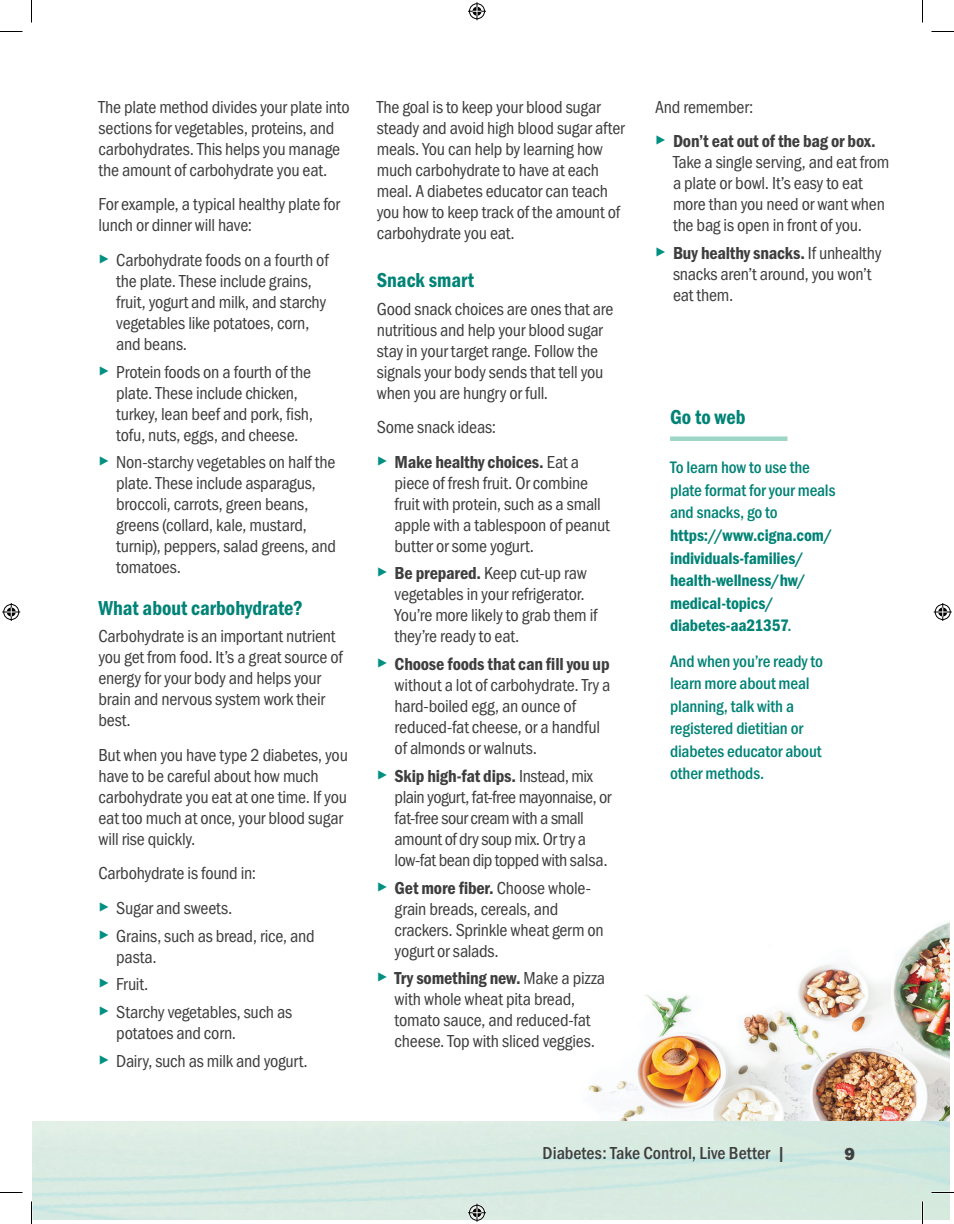
<style>
.page{position:relative;width:954px;height:1224px;background:#fff}
.page>*{position:absolute;margin:0;border:0;box-sizing:border-box;transform-origin:0 0}
.h3_-_Subhead_-_Body{font:21px "Franklin Gothic URW Con Dem";color:#008376}
.Sidebar_-_Subhead_h4{font:21px "Franklin Gothic URW Con Dem";color:#008376}
.Body{font:18px/21px "Franklin Gothic URW Cond";letter-spacing:-.015em;color:#3e3e3f}
.t1{font:500 18px "Franklin Gothic URW Cond";color:#3e3e3f}
.t2{font:18px "Franklin Gothic URW Hea";color:#3e3e3f}
.Sidebar_-_Body{font:500 17.25px/22.5px "Franklin Gothic URW Cond";letter-spacing:-.01em;color:#008376}
.Sidebar_-_Body-2{font:17.25px/22.5px "Franklin Gothic URW Con Dem";letter-spacing:-.01em;color:#008376}
.s1{font-family:"Franklin Gothic URW Hea";font-size:21px;color:#009082}
.s2{font-family:"Franklin Gothic URW Con Dem"}
.s3{font-family:"Franklin Gothic URW Cond";font-weight:500}
</style>
<div class="page">
<img style="left:588px;top:922px;width:362px;height:199px">
<div style="left:670px;top:436px;width:117px;height:5px;background:#9ed6c5"></div>
<svg style="left:0;top:31px;width:22px;height:1px"></svg>
<svg style="left:932px;top:31px;width:22px;height:1px"></svg>
<svg style="left:0;top:1192px;width:22px;height:1px"></svg>
<svg style="left:932px;top:1192px;width:22px;height:1px"></svg>
<svg style="left:31px;top:0;width:1px;height:22px"></svg>
<svg style="left:31px;top:1202px;width:1px;height:22px"></svg>
<svg style="left:922px;top:0;width:1px;height:22px"></svg>
<svg style="left:922px;top:1202px;width:1px;height:22px"></svg>
<svg style="left:468px;top:2px;width:18px;height:18px"></svg>
<svg style="left:468px;top:1204px;width:18px;height:18px"></svg>
<svg style="left:2px;top:603px;width:18px;height:18px"></svg>
<svg style="left:934px;top:603px;width:18px;height:18px"></svg>
<p class="Body" style="left:98px;top:95px;width:253px">The plate method divides your plate into sections for vegetables, proteins, and carbohydrates. This helps you manage the amount of carbohydrate you eat.</p>
<p class="Body" style="left:98px;top:193px;width:243px">For example, a typical healthy plate for lunch or dinner will have:</p>
<p class="Body" style="left:116px;top:248px;width:214px;text-indent:-18px"><span class="s1">▸</span> Carbohydrate foods on a fourth of the plate. These include grains, fruit, yogurt and milk, and starchy vegetables like potatoes, corn, and beans.</p>
<p class="Body" style="left:116px;top:360px;width:198px;text-indent:-18px"><span class="s1">▸</span> Protein foods on a fourth of the plate. These include chicken, turkey, lean beef and pork, fish, tofu, nuts, eggs, and cheese.</p>
<p class="Body" style="left:116px;top:451px;width:221px;text-indent:-18px"><span class="s1">▸</span> Non-starchy vegetables on half the plate. These include asparagus, broccoli, carrots, green beans, greens (collard, kale, mustard, turnip), peppers, salad greens, and tomatoes.</p>
<p class="h3_-_Subhead_-_Body" style="left:98px;top:594px;width:206px">What about carbohydrate?</p>
<p class="Body" style="left:98px;top:625px;width:246px">Carbohydrate is an important nutrient you get from food. It’s a great source of energy for your body and helps your brain and nervous system work their best.</p>
<p class="Body" style="left:98px;top:743px;width:251px">But when you have type 2 diabetes, you have to be careful about how much carbohydrate you eat at one time. If you eat too much at once, your blood sugar will rise quickly.</p>
<p class="Body" style="left:98px;top:862px;width:159px">Carbohydrate is found in:</p>
<p class="Body" style="left:98px;top:896px;width:135px"><span class="s1">▸</span> Sugar and sweets.</p>
<p class="Body" style="left:116px;top:924px;width:200px;text-indent:-18px"><span class="s1">▸</span> Grains, such as bread, rice, and pasta.</p>
<p class="Body" style="left:98px;top:973px;width:52px"><span class="s1">▸</span> Fruit.</p>
<p class="Body" style="left:116px;top:1000px;width:178px;text-indent:-18px"><span class="s1">▸</span> Starchy vegetables, such as potatoes and corn.</p>
<p class="Body" style="left:98px;top:1049px;width:211px"><span class="s1">▸</span> Dairy, such as milk and yogurt.</p>
<p class="Body" style="left:377px;top:95px;width:250px">The goal is to keep your blood sugar steady and avoid high blood sugar after meals. You can help by learning how much carbohydrate to have at each meal. A diabetes educator can teach you how to keep track of the amount of carbohydrate you eat.</p>
<p class="h3_-_Subhead_-_Body" style="left:377px;top:266px;width:99px">Snack smart</p>
<p class="Body" style="left:377px;top:297px;width:238px">Good snack choices are ones that are nutritious and help your blood sugar stay in your target range. Follow the signals your body sends that tell you when you are hungry or full.</p>
<p class="Body" style="left:377px;top:415px;width:121px">Some snack ideas:</p>
<p class="Body" style="left:395px;top:450px;width:217px;text-indent:-18px"><span class="s1">▸</span> <span class="s2">Make healthy choices.</span> Eat a piece of fresh fruit. Or combine fruit with protein, such as a small apple with a tablespoon of peanut butter or some yogurt.</p>
<p class="Body" style="left:395px;top:562px;width:204px;text-indent:-18px"><span class="s1">▸</span> <span class="s2">Be prepared.</span> Keep cut-up raw vegetables in your refrigerator.<br>You’re more likely to grab them if they’re ready to eat.</p>
<p class="Body" style="left:395px;top:652px;width:217px;text-indent:-18px"><span class="s1">▸</span> <span class="s2">Choose foods that can fill you up </span>without a lot of carbohydrate. Try a hard-boiled egg, an ounce of reduced-fat cheese, or a handful of almonds or walnuts.</p>
<p class="Body" style="left:395px;top:764px;width:218px;text-indent:-18px"><span class="s1">▸</span> <span class="s2">Skip high-fat dips.</span> Instead, mix plain yogurt, fat-free mayonnaise, or fat-free sour cream with a small amount of dry soup mix. Or try a low-fat bean dip topped with salsa.</p>
<p class="Body" style="left:395px;top:876px;width:211px;text-indent:-18px"><span class="s1">▸</span> <span class="s2">Get more fiber.</span> Choose whole&shy;grain breads, cereals, and crackers. Sprinkle wheat germ on yogurt or salads.</p>
<p class="Body" style="left:395px;top:967px;width:212px;text-indent:-18px"><span class="s1">▸</span> <span class="s2">Try something new.</span> Make a pizza with whole wheat pita bread, tomato sauce, and reduced-fat cheese. Top with sliced veggies.</p>
<p class="Body" style="left:655px;top:95px;width:100px">And remember:</p>
<p class="Body" style="left:673px;top:130px;width:218px;text-indent:-18px"><span class="s1">▸</span> <span class="s2">Don’t eat out of the bag or box.<br></span>Take a single serving, and eat from a plate or bowl. It’s easy to eat more than you need or want when the bag is open in front of you.</p>
<p class="Body" style="left:673px;top:241px;width:210px;text-indent:-18px"><span class="s1">▸</span> <span class="s2">Buy healthy snacks.</span> If unhealthy snacks aren’t around, you won’t eat them.</p>
<p class="Sidebar_-_Subhead_h4" style="left:670px;top:402px;width:77px">Go to web</p>
<p class="Sidebar_-_Body" style="left:670px;top:455px;width:167px">To learn how to use the plate format for your meals and snacks, go to</p>
<p class="Sidebar_-_Body-2" style="left:670px;top:524px;width:164px">https://www.cigna.com/ individuals-families/ health-wellness/hw/ medical-topics/ diabetes-aa21357<span class="s3">.</span></p>
<p class="Sidebar_-_Body" style="left:670px;top:648px;width:155px">And when you’re ready to learn more about meal planning, talk with a registered dietitian or diabetes educator about other methods.</p>
<p class="t1" style="left:543px;top:1140px;width:245px">Diabetes: Take Control, Live Better |</p>
<p class="t2" style="left:844px;top:1143px;width:12px">9</p>
</div>
